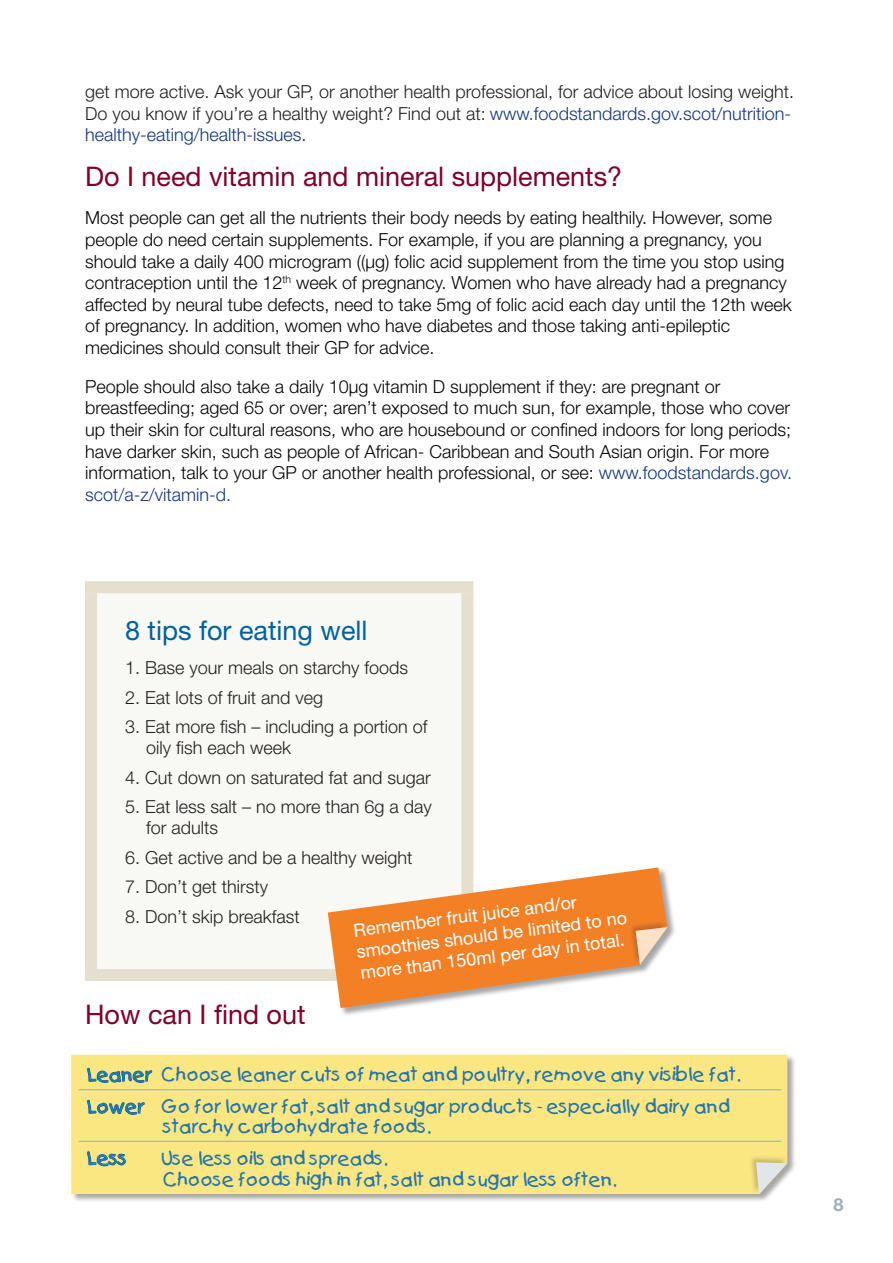
<style>
.page{position:relative;width:893px;height:1263px;background:#fff}
.page>*{position:absolute;margin:0;border:0;box-sizing:border-box;transform-origin:0 0}
.t1{font:27px "Helvetica Neue LT Std";color:#7f0128}
.t2{font:27px "Helvetica Neue LT Std";color:#0060a0}
.t3{font:300 18px/21.6px "Helvetica Neue LT Std";color:#040503}
.t4{font:300 18px/21.6px "Helvetica Neue LT Std";color:#231f20}
.t5{font:18px/32px "Kids";color:#2574ae}
.t6{font:18px/21.6px "Helvetica Neue LT Std";color:#fff}
.t7{font:700 18px "Helvetica Neue LT Std";color:#9eafb8}
.s1{color:#11367e}
</style>
<div class="page">
<div style="left:71px;top:1054px;width:725px;height:149px;background:#231f20;opacity:.4"></div>
<div style="left:71px;top:1054px;width:716px;height:140px;background:#fae782"></div>
<hr style="left:79px;top:1089px;width:83px;height:1px;background:#8dabd2">
<hr style="left:162px;top:1089px;width:619px;height:1px;background:#8dabd2">
<hr style="left:79px;top:1141px;width:83px;height:1px;background:#8dabd2">
<hr style="left:162px;top:1141px;width:619px;height:1px;background:#8dabd2">
<svg style="left:87px;top:1059px;width:66px;height:26px;background:#ccce87"></svg>
<svg style="left:87px;top:1091px;width:58px;height:24px"></svg>
<svg style="left:87px;top:1142px;width:39px;height:24px"></svg>
<div style="left:749px;top:1155px;width:39px;height:40px;background:#231f20;opacity:.25"></div>
<svg style="left:756px;top:1162px;width:31px;height:32px"></svg>
<div style="left:91px;top:587px;width:376px;height:388px;background:#f8f8f4"></div>
<div style="left:85px;top:581px;width:388px;height:12px;background:#e5e0ce"></div>
<div style="left:85px;top:593px;width:12px;height:376px;background:#e5e0ce"></div>
<div style="left:461px;top:593px;width:12px;height:376px;background:#e5e0ce"></div>
<div style="left:85px;top:969px;width:388px;height:12px;background:#e5e0ce"></div>
<div style="left:328px;top:867px;width:348px;height:150px;background:#231f20;opacity:.4"></div>
<svg style="left:328px;top:867px;width:339px;height:141px"></svg>
<div style="left:628px;top:920px;width:40px;height:46px;background:#231f20;opacity:.25"></div>
<svg style="left:636px;top:927px;width:32px;height:38px"></svg>
<p class="t4" style="left:85px;top:80px;width:711px">get more active. Ask your GP, or another health professional, for advice about losing weight.<br>Do you know if you’re a healthy weight? Find out at: <span class="s1">www.foodstandards.gov.scot/nutrition&shy;healthy-eating/health-issues</span>.</p>
<h1 class="t1" style="left:85px;top:160px;width:539px">Do I need vitamin and mineral supplements?</h1>
<p class="t3" style="left:85px;top:207px;width:708px">Most people can get all the nutrients their body needs by eating healthily. However, some people do need certain supplements. For example, if you are planning a pregnancy, you should take a daily 400 microgram ((μg) folic acid supplement from the time you stop using contraception until the 12<sup>th</sup> week of pregnancy. Women who have already had a pregnancy affected by neural tube defects, need to take 5mg of folic acid each day until the 12th week of pregnancy. In addition, women who have diabetes and those taking anti-epileptic medicines should consult their GP for advice.</p>
<p class="t3" style="left:85px;top:375px;width:708px">People should also take a daily 10μg vitamin D supplement if they: are pregnant or breastfeeding; aged 65 or over; aren’t exposed to much sun, for example, those who cover up their skin for cultural reasons, who are housebound or confined indoors for long periods; have darker skin, such as people of African- Caribbean and South Asian origin. For more information, talk to your GP or another health professional, or see: <span class="s1">www.foodstandards.gov. scot/a-z/vitamin-d.</span></p>
<h1 class="t2" style="left:125px;top:615px;width:244px">8 tips for eating well</h1>
<p class="t4" style="left:125px;top:657px;width:285px">1. Base your meals on starchy foods</p>
<p class="t4" style="left:125px;top:686px;width:200px">2. Eat lots of fruit and veg</p>
<p class="t4" style="left:146px;top:716px;width:283px;line-height:21px;text-indent:-21px">3. Eat more fish – including a portion of oily fish each week</p>
<p class="t4" style="left:125px;top:766px;width:307px">4. Cut down on saturated fat and sugar</p>
<p class="t4" style="left:146px;top:796px;width:287px;line-height:21px;text-indent:-21px">5. Eat less salt – no more than 6g a day for adults</p>
<p class="t4" style="left:125px;top:846px;width:289px">6. Get active and be a healthy weight</p>
<p class="t4" style="left:125px;top:876px;width:145px">7. Don’t get thirsty</p>
<p class="t4" style="left:125px;top:905px;width:176px">8. Don’t skip breakfast</p>
<p class="t6" style="left:352px;top:919px;width:274px;rotate:-7deg">Remember fruit juice and/or smoothies should be limited to no more than 150ml per day in total.</p>
<h1 class="t1" style="left:85px;top:998px;width:222px">How can I find out</h1>
<p class="t5" style="left:87px;top:1059px;width:654px">Leaner Choose leaner cuts of meat and poultry, remove any visible fat.<br>Lower Go for lower fat, salt and sugar products - especially dairy and</p>
<p class="t5" style="left:163px;top:1110px;width:269px">starchy carbohydrate foods.</p>
<p class="t5" style="left:87px;top:1142px;width:42px">Less</p>
<p class="t5" style="left:162px;top:1148px;width:456px;line-height:21px">Use less oils and spreads.<br>Choose foods high in fat, salt and sugar less often.</p>
<p class="t7" style="left:833px;top:1194px;width:12px">8</p>
</div>
